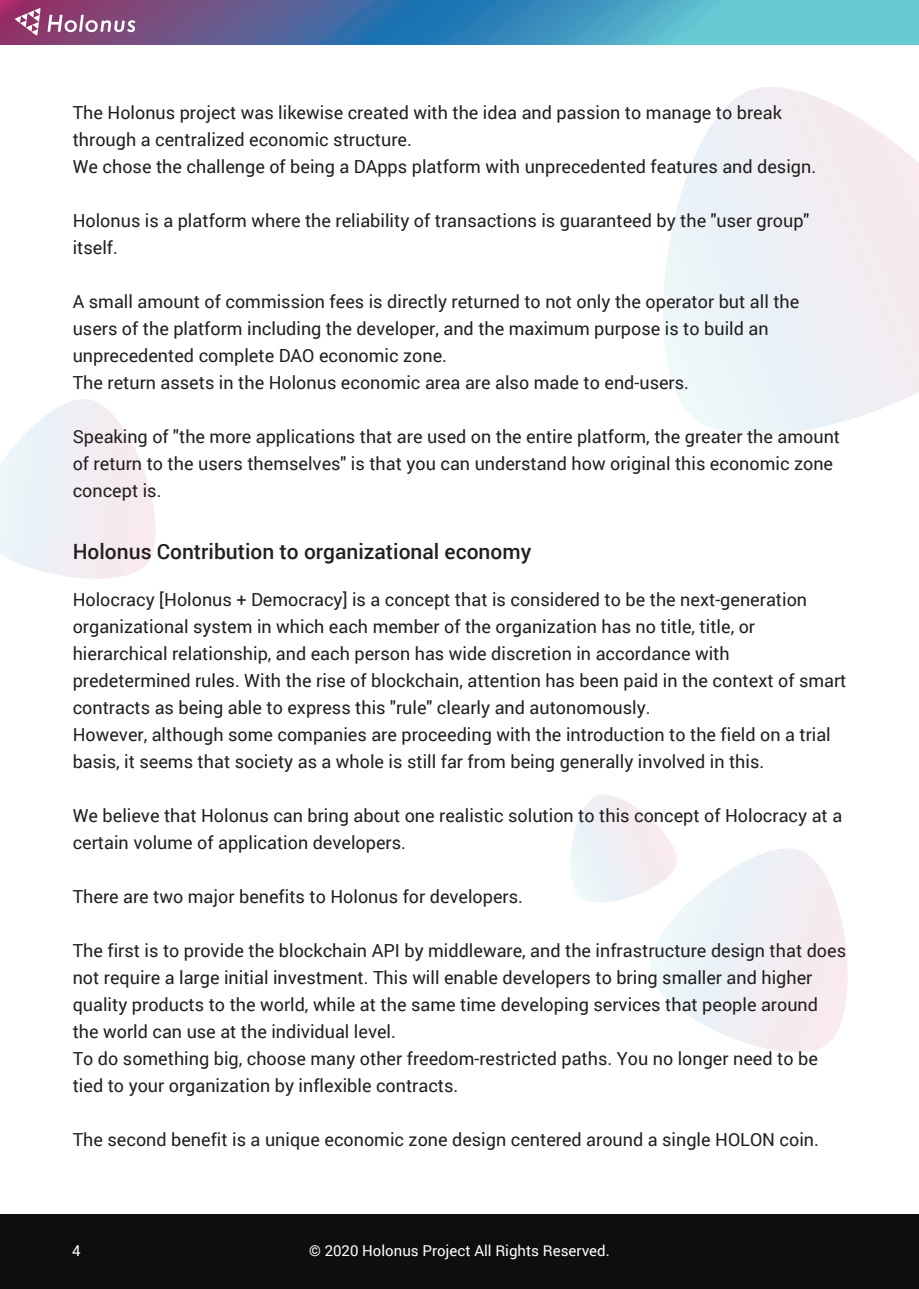
<style>
.page{position:relative;width:919px;height:1289px;background:#fff}
.page>*{position:absolute;margin:0;border:0;box-sizing:border-box;transform-origin:0 0}
.t1{font:500 21px "Roboto";color:#231f20}
.t2{font:18px/27px "Roboto";color:#231f20}
.t3{font:15px "Roboto";color:#fff}
</style>
<div class="page">
<svg style="left:0;top:0;width:918px;height:45px;background:#5688b0"></svg>
<div style="left:0;top:1214px;width:918px;height:74px;background:#0f0e0e"></div>
<svg style="left:15px;top:8px;width:26px;height:28px"></svg>
<svg style="left:48px;top:15px;width:87px;height:17px"></svg>
<svg style="left:663px;top:87px;width:255px;height:348px"></svg>
<svg style="left:0;top:399px;width:156px;height:180px"></svg>
<svg style="left:570px;top:794px;width:277px;height:258px"></svg>
<p class="t2" style="left:73px;top:98px;width:745px">The Holonus project was likewise created with the idea and passion to manage to break through a centralized economic structure.<br>We chose the challenge of being a DApps platform with unprecedented features and design.</p>
<p class="t2" style="left:73px;top:206px;width:738px">Holonus is a platform where the reliability of transactions is guaranteed by the "user group" itself.</p>
<p class="t2" style="left:73px;top:287px;width:728px">A small amount of commission fees is directly returned to not only the operator but all the users of the platform including the developer, and the maximum purpose is to build an unprecedented complete DAO economic zone.<br>The return assets in the Holonus economic area are also made to end-users.</p>
<p class="t2" style="left:73px;top:422px;width:768px">Speaking of "the more applications that are used on the entire platform, the greater the amount of return to the users themselves" is that you can understand how original this economic zone concept is.</p>
<p class="t1" style="left:73px;top:537px;width:460px">Holonus Contribution to organizational economy</p>
<p class="t2" style="left:73px;top:585px;width:775px">Holocracy [Holonus + Democracy] is a concept that is considered to be the next-generation organizational system in which each member of the organization has no title, title, or hierarchical relationship, and each person has wide discretion in accordance with predetermined rules. With the rise of blockchain, attention has been paid in the context of smart contracts as being able to express this "rule" clearly and autonomously.<br>However, although some companies are proceeding with the introduction to the field on a trial basis, it seems that society as a whole is still far from being generally involved in this.</p>
<p class="t2" style="left:73px;top:801px;width:771px">We believe that Holonus can bring about one realistic solution to this concept of Holocracy at a certain volume of application developers.</p>
<p class="t2" style="left:73px;top:882px;width:452px">There are two major benefits to Holonus for developers.</p>
<p class="t2" style="left:73px;top:936px;width:774px">The first is to provide the blockchain API by middleware, and the infrastructure design that does not require a large initial investment. This will enable developers to bring smaller and higher quality products to the world, while at the same time developing services that people around the world can use at the individual level.<br>To do something big, choose many other freedom-restricted paths. You no longer need to be tied to your organization by inflexible contracts.</p>
<p class="t2" style="left:73px;top:1125px;width:747px">The second benefit is a unique economic zone design centered around a single HOLON coin.</p>
<p class="t3" style="left:72px;top:1240px;width:10px">4</p>
<p class="t3" style="left:309px;top:1240px;width:302px">© 2020 Holonus Project All Rights Reserved.</p>
</div>
